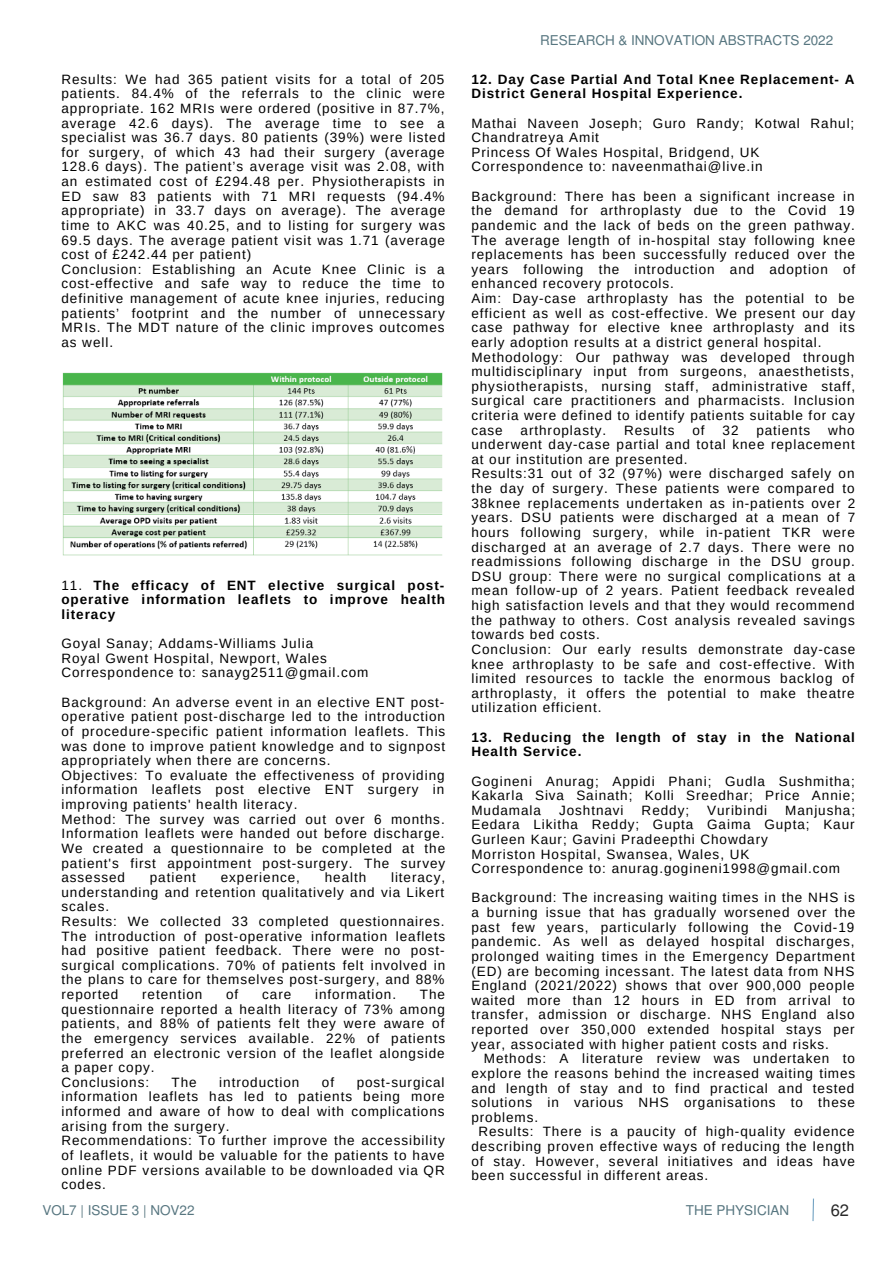
<style>
.page{position:relative;width:893px;height:1264px;background:#fff}
.page>*{position:absolute;margin:0;border:0;box-sizing:border-box;transform-origin:0 0}
.t1{font:16.5px "Mukti";color:#282828}
.t2{font:13.5px/14.5px "Arimo";letter-spacing:.07em;color:#000}
.t3{font:700 13.5px/14.5px "Arimo";letter-spacing:.07em;color:#000}
.t4{font:13.5px "Mukti";color:#577680}
.s1{font-weight:400}
</style>
<div class="page">
<svg style="left:812px;top:1198px;width:2px;height:23px"></svg>
<img style="left:62px;top:372px;width:381px;height:184px">
<p class="t2" style="left:61px;top:72px;width:385px">Results: We had 365 patient visits for a total of 205 patients. 84.4% of the referrals to the clinic were appropriate. 162 MRIs were ordered (positive in 87.7%, average 42.6 days). The average time to see a specialist was 36.7 days. 80 patients (39%) were listed for surgery, of which 43 had their surgery (average 128.6 days). The patient’s average visit was 2.08, with an estimated cost of £294.48 per. Physiotherapists in ED saw 83 patients with 71 MRI requests (94.4% appropriate) in 33.7 days on average). The average time to AKC was 40.25, and to listing for surgery was 69.5 days. The average patient visit was 1.71 (average cost of £242.44 per patient)<br>Conclusion: Establishing an Acute Knee Clinic is a cost-effective and safe way to reduce the time to definitive management of acute knee injuries, reducing patients’ footprint and the number of unnecessary MRIs. The MDT nature of the clinic improves outcomes as well.</p>
<p class="t3" style="left:61px;top:577px;width:385px;text-align:justify"><span class="s1">11.</span> The efficacy of ENT elective surgical post&shy;operative information leaflets to improve health literacy</p>
<p class="t2" style="left:61px;top:636px;width:308px">Goyal Sanay; Addams-Williams Julia<br>Royal Gwent Hospital, Newport, Wales<br>Correspondence to: sanayg2511@gmail.com</p>
<p class="t2" style="left:61px;top:694px;width:385px">Background: An adverse event in an elective ENT post&shy;operative patient post-discharge led to the introduction of procedure-specific patient information leaflets. This was done to improve patient knowledge and to signpost appropriately when there are concerns.<br>Objectives: To evaluate the effectiveness of providing information leaflets post elective ENT surgery in improving patients' health literacy.<br>Method: The survey was carried out over 6 months.<br>Information leaflets were handed out before discharge.<br>We created a questionnaire to be completed at the patient's first appointment post-surgery. The survey assessed</p>
<p class="t2" style="left:61px;top:870px;width:385px;text-indent:329px">literacy, understanding and retention qualitatively and via Likert scales.<br>Results: We collected 33 completed questionnaires.<br>The introduction of post-operative information leaflets had positive patient feedback. There were no post&shy;surgical complications. 70% of patients felt involved in the plans to care for themselves post-surgery, and 88% reported</p>
<p class="t2" style="left:150px;top:870px;width:48px">patient</p>
<p class="t2" style="left:221px;top:870px;width:81px">experience,</p>
<p class="t2" style="left:325px;top:870px;width:43px">health</p>
<p class="t2" style="left:61px;top:987px;width:385px;text-indent:358px">The questionnaire reported a health literacy of 73% among patients, and 88% of patients felt they were aware of the emergency services available. 22% of patients preferred an electronic version of the leaflet alongside a paper copy.<br>Conclusions:</p>
<p class="t2" style="left:142px;top:987px;width:62px">retention</p>
<p class="t2" style="left:226px;top:987px;width:14px">of</p>
<p class="t2" style="left:262px;top:987px;width:31px">care</p>
<p class="t2" style="left:315px;top:987px;width:82px">information.</p>
<p class="t2" style="left:61px;top:1074px;width:385px;text-indent:295px">post-surgical information leaflets has led to patients being more informed and aware of how to deal with complications arising from the surgery.<br>Recommendations: To further improve the accessibility of leaflets, it would be valuable for the patients to have online PDF versions available to be downloaded via QR codes.</p>
<p class="t2" style="left:172px;top:1074px;width:27px">The</p>
<p class="t2" style="left:219px;top:1074px;width:82px">introduction</p>
<p class="t2" style="left:322px;top:1074px;width:14px">of</p>
<p class="t4" style="left:540px;top:30px;width:295px">RESEARCH &amp; INNOVATION ABSTRACTS 2022</p>
<p class="t3" style="left:471px;top:72px;width:384px">12. Day Case Partial And Total Knee Replacement- A<br>District General Hospital Experience.</p>
<p class="t2" style="left:471px;top:116px;width:384px">Mathai Naveen Joseph; Guro Randy; Kotwal Rahul; Chandratreya Amit<br>Princess Of Wales Hospital, Bridgend, UK Correspondence to: naveenmathai@live.in</p>
<p class="t2" style="left:471px;top:189px;width:385px">Background: There has been a significant increase in the demand for arthroplasty due to the Covid 19 pandemic and the lack of beds on the green pathway.<br>The average length of in-hospital stay following knee replacements has been successfully reduced over the years following the introduction and adoption of enhanced recovery protocols.<br>Aim: Day-case arthroplasty has the potential to be efficient as well as cost-effective. We present our day case pathway for elective knee arthroplasty and its early adoption results at a district general hospital.<br>Methodology: Our pathway was developed through multidisciplinary input from surgeons, anaesthetists, physiotherapists, nursing staff, administrative staff, surgical care practitioners and pharmacists. Inclusion criteria were defined to identify patients suitable for cay case</p>
<p class="t2" style="left:471px;top:422px;width:385px;text-indent:356px">who underwent day-case partial and total knee replacement at our institution are presented.<br>Results:31 out of 32 (97%) were discharged safely on the day of surgery. These patients were compared to 38knee replacements undertaken as in-patients over 2 years. DSU patients were discharged at a mean of 7 hours following surgery, while in-patient TKR were discharged at an average of 2.7 days. There were no readmissions following discharge in the DSU group.<br>DSU group: There were no surgical complications at a mean follow-up of 2 years. Patient feedback revealed high satisfaction levels and that they would recommend the pathway to others. Cost analysis revealed savings towards bed costs.<br>Conclusion: Our early results demonstrate day-case knee arthroplasty to be safe and cost-effective. With limited resources to tackle the enormous backlog of arthroplasty, it offers the potential to make theatre utilization efficient.</p>
<p class="t3" style="left:471px;top:729px;width:385px">13. Reducing the length of stay in the National<br>Health Service.</p>
<p class="t2" style="left:471px;top:773px;width:385px;text-align:justify">Gogineni Anurag; Appidi Phani; Gudla Sushmitha; Kakarla Siva Sainath; Kolli Sreedhar; Price Annie; Mudamala</p>
<p class="t2" style="left:520px;top:422px;width:87px">arthroplasty.</p>
<p class="t2" style="left:624px;top:422px;width:52px">Results</p>
<p class="t2" style="left:692px;top:422px;width:14px">of</p>
<p class="t2" style="left:722px;top:422px;width:17px">32</p>
<p class="t2" style="left:756px;top:422px;width:55px">patients</p>
<p class="t2" style="left:471px;top:802px;width:385px;text-indent:314px">Manjusha; Eedara Likitha Reddy; Gupta Gaima Gupta; Kaur Gurleen Kaur; Gavini Pradeepthi Chowdary<br>Morriston Hospital, Swansea, Wales, UK Correspondence to: anurag.gogineni1998@gmail.com</p>
<p class="t2" style="left:471px;top:890px;width:385px;text-align:justify">Background: The increasing waiting times in the NHS is a burning issue that has gradually worsened over the past few years, particularly following the Covid-19 pandemic. As well as delayed hospital discharges, prolonged waiting times in the Emergency Department (ED) are becoming incessant. The latest data from NHS England (2021/2022) shows that over 900,000 people waited more than 12 hours in ED from arrival to transfer, admission or discharge. NHS England also reported over 350,000 extended hospital stays per year, associated with higher patient costs and risks.</p>
<p class="t2" style="left:484px;top:1051px;width:372px">Methods: A literature review was undertaken to</p>
<p class="t2" style="left:471px;top:1065px;width:385px">explore the reasons behind the increased waiting times</p>
<p class="t2" style="left:471px;top:1080px;width:384px">and length of stay and to find practical and tested</p>
<p class="t2" style="left:471px;top:1095px;width:385px">solutions in various NHS organisations to these</p>
<p class="t2" style="left:471px;top:1109px;width:68px">problems.</p>
<p class="t2" style="left:478px;top:1124px;width:378px">Results: There is a paucity of high-quality evidence</p>
<p class="t2" style="left:471px;top:1138px;width:384px">describing proven effective ways of reducing the length</p>
<p class="t2" style="left:471px;top:1153px;width:385px">of stay. However, several initiatives and ideas have</p>
<p class="t2" style="left:471px;top:1168px;width:238px">been successful in different areas.</p>
<p class="t2" style="left:559px;top:802px;width:66px">Joshtnavi</p>
<p class="t2" style="left:641px;top:802px;width:49px">Reddy;</p>
<p class="t2" style="left:707px;top:802px;width:62px">Vuribindi</p>
<p class="t4" style="left:42px;top:1200px;width:154px">VOL7 | ISSUE 3 | NOV22</p>
<p class="t4" style="left:685px;top:1200px;width:105px">THE PHYSICIAN</p>
<p class="t1" style="left:830px;top:1198px;width:20px">62</p>
</div>
